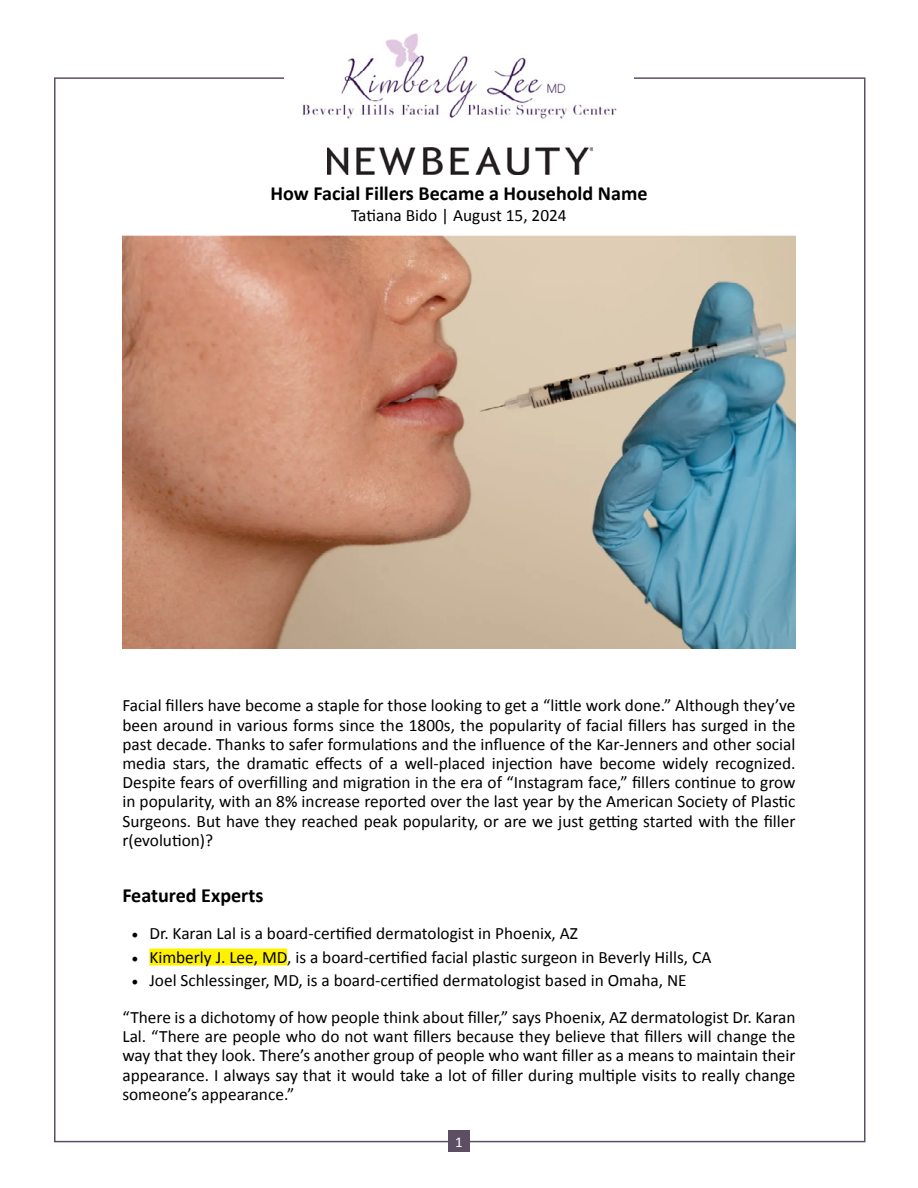
<style>
.page{position:relative;width:918px;height:1188px;background:#fff}
.page>*{position:absolute;margin:0;border:0;box-sizing:border-box;transform-origin:0 0}
.t1{font:700 20.1px "Calibri";color:#000}
.t2{font:17.4px/19.2px "Calibri";color:#000;text-align:justify}
.t3{font:15px "Calibri";color:#fff}
.s1{font-family:"Minion Pro";font-size:18px}
</style>
<div class="page">
<div style="left:448px;top:1131px;width:22px;height:21px;background:#5d4e64"></div>
<img style="left:302px;top:33px;width:315px;height:86px">
<div style="left:149px;top:949px;width:138px;height:17px;background:#fff200"></div>
<img style="left:122px;top:235px;width:674px;height:414px">
<img style="left:327px;top:148px;width:265px;height:27px">
<p class="t1" style="left:271px;top:180px;width:378px">How Facial Fillers Became a Household Name</p>
<p class="t2" style="left:351px;top:204px;width:217px">Tatiana Bido | August 15, 2024</p>
<p class="t2" style="left:122px;top:695px;width:675px">Facial fillers have become a staple for those looking to get a “little work done.” Although they’ve been around in various forms since the 1800s, the popularity of facial fillers has surged in the past decade. Thanks to safer formulations and the influence of the Kar-Jenners and other social media stars, the dramatic effects of a well-placed injection have become widely recognized.<br>Despite fears of overfilling and migration in the era of “Instagram face,” fillers continue to grow in popularity, with an 8% increase reported over the last year by the American Society of Plastic Surgeons. But have they reached peak popularity, or are we just getting started with the filler r(evolution)?</p>
<p class="t1" style="left:122px;top:883px;width:142px">Featured Experts</p>
<p class="t2" style="left:131px;top:923px;width:448px"><span class="s1">•</span> Dr. Karan Lal is a board-certified dermatologist in Phoenix, AZ</p>
<p class="t2" style="left:131px;top:947px;width:582px"><span class="s1">•</span> Kimberly J. Lee, MD, is a board-certified facial plastic surgeon in Beverly Hills, CA</p>
<p class="t2" style="left:122px;top:961px;width:675px;line-height:37.2px;text-indent:9px"><span class="s1">•</span> Joel Schlessinger, MD, is a board-certified dermatologist based in Omaha, NE<br>“There is a dichotomy of how people think about filler,” says Phoenix, AZ dermatologist Dr. Karan</p>
<p class="t2" style="left:122px;top:1026px;width:675px">Lal. “There are people who do not want fillers because they believe that fillers will change the way that they look. There’s another group of people who want filler as a means to maintain their appearance. I always say that it would take a lot of filler during multiple visits to really change someone’s appearance.”</p>
<p class="t3" style="left:455px;top:1132px;width:9px">1</p>
</div>
